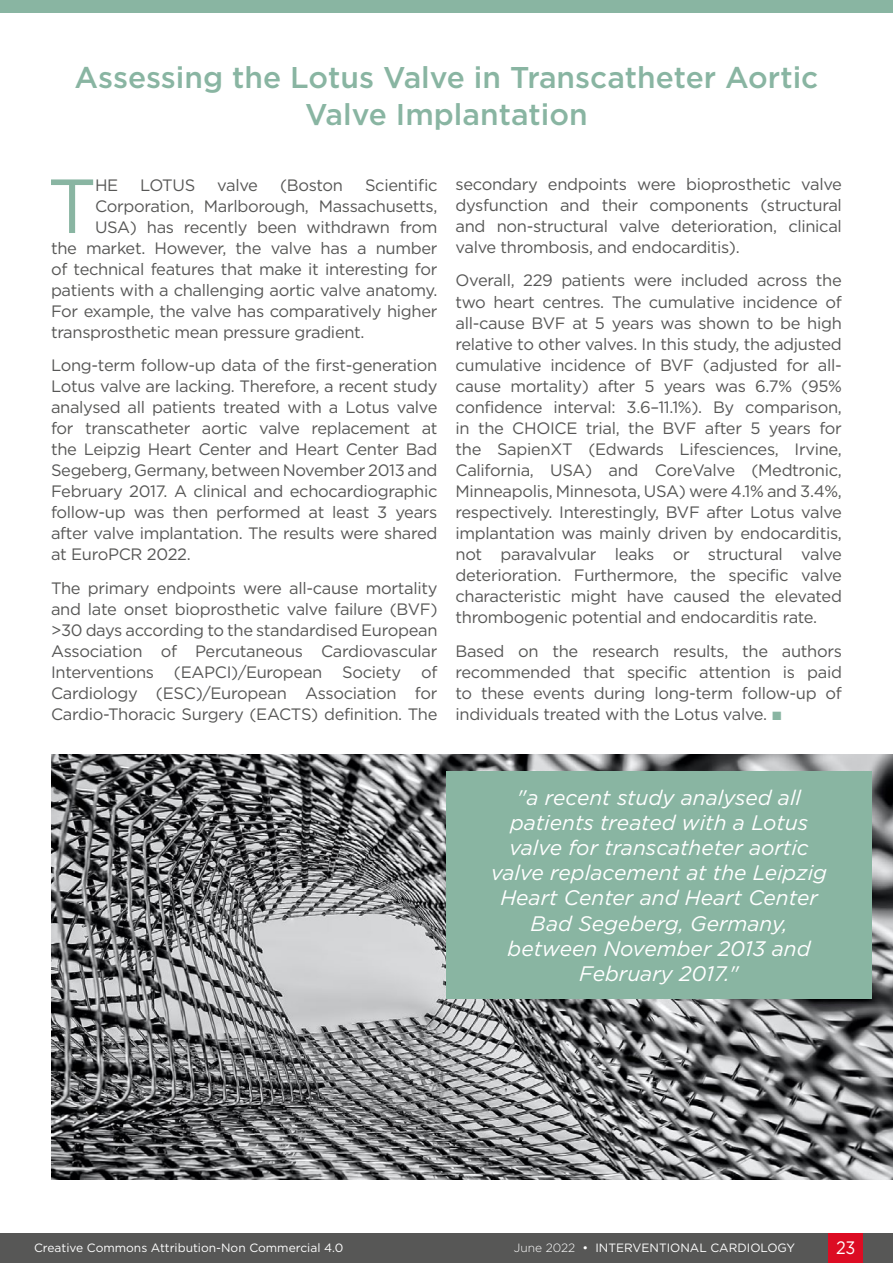
<style>
.page{position:relative;width:893px;height:1263px;background:#fff}
.page>*{position:absolute;margin:0;border:0;box-sizing:border-box;transform-origin:0 0}
.Body_Text__Justifica{font:76.5px "Gotham";color:#89b5a2}
.Story_Title_Heading{font:500 30px/37.5px "Gotham";color:#89b5a2;text-align:center}
.Body_Text_Quote{font:italic 21px/25.2px "Gotham";color:#fff;text-align:center}
.t1{font:18px "Gotham";color:#fff;scale:.9 1}
.Body_Text__Justifica-2{font:16.5px/21px "Gotham";letter-spacing:-.02em;color:#575756;text-align:justify}
.t2{font:12px "Gotham";color:#fff}
.s1{font-family:"Arial";font-size:18px;color:#89b5a2}
.s2{font-weight:300}
</style>
<div class="page">
<div style="left:0;top:1233px;width:893px;height:30px;background:#575756"></div>
<div style="left:829px;top:1233px;width:34px;height:30px;background:#dc0c23"></div>
<div style="left:0;top:0;width:893px;height:13px;background:#89b5a2"></div>
<img style="left:51px;top:755px;width:842px;height:424px">
<div style="left:446px;top:772px;width:426px;height:227px;background:#89b5a2"></div>
<p class="Story_Title_Heading" style="left:75px;top:58px;width:745px">Assessing the Lotus Valve in Transcatheter Aortic<br>Valve Implantation</p>
<p class="Body_Text__Justifica" style="left:48px;top:157px;width:51px">T</p>
<p class="Body_Text__Justifica-2" style="left:95px;top:174px;width:25px">HE</p>
<p class="Body_Text__Justifica-2" style="left:140px;top:174px;width:56px">LOTUS</p>
<p class="Body_Text__Justifica-2" style="left:217px;top:174px;width:42px">valve</p>
<p class="Body_Text__Justifica-2" style="left:280px;top:174px;width:65px">(Boston</p>
<p class="Body_Text__Justifica-2" style="left:365px;top:174px;width:74px">Scientific</p>
<p class="Body_Text__Justifica-2" style="left:95px;top:195px;width:344px">Corporation, Marlborough, Massachusetts,</p>
<p class="Body_Text__Justifica-2" style="left:95px;top:216px;width:344px">USA) has recently been withdrawn from</p>
<p class="Body_Text__Justifica-2" style="left:51px;top:237px;width:388px">the market. However, the valve has a number</p>
<p class="Body_Text__Justifica-2" style="left:51px;top:258px;width:388px">of technical features that make it interesting for</p>
<p class="Body_Text__Justifica-2" style="left:51px;top:279px;width:388px">patients with a challenging aortic valve anatomy.</p>
<p class="Body_Text__Justifica-2" style="left:51px;top:301px;width:388px">For example, the valve has comparatively higher</p>
<p class="Body_Text__Justifica-2" style="left:51px;top:322px;width:315px">transprosthetic mean pressure gradient.</p>
<p class="Body_Text__Justifica-2" style="left:51px;top:354px;width:388px">Long-term follow-up data of the first-generation Lotus valve are lacking. Therefore, a recent study analysed all patients treated with a Lotus valve for transcatheter aortic valve replacement at the Leipzig Heart Center and Heart Center Bad Segeberg, Germany, between November 2013 and February 2017. A clinical and echocardiographic follow-up was then performed at least 3 years after valve implantation. The results were shared at EuroPCR 2022.</p>
<p class="Body_Text__Justifica-2" style="left:51px;top:577px;width:388px">The primary endpoints were all-cause mortality and late onset bioprosthetic valve failure (BVF) &gt;30 days according to the standardised European Association of Percutaneous Cardiovascular Interventions (EAPCI)/European Society of Cardiology (ESC)/European Association for Cardio-Thoracic Surgery (EACTS) definition. The</p>
<p class="Body_Text__Justifica-2" style="left:455px;top:173px;width:388px">secondary endpoints were bioprosthetic valve dysfunction and their components (structural and non-structural valve deterioration, clinical valve thrombosis, and endocarditis).</p>
<p class="Body_Text__Justifica-2" style="left:455px;top:270px;width:388px">Overall, 229 patients were included across the two heart centres. The cumulative incidence of all-cause BVF at 5 years was shown to be high relative to other valves. In this study, the adjusted cumulative incidence of BVF (adjusted for all&shy;cause mortality) after 5 years was 6.7% (95% confidence interval: 3.6–11.1%). By comparison, in the CHOICE trial, the BVF after 5 years for the SapienXT (Edwards Lifesciences, Irvine, California, USA) and CoreValve (Medtronic, Minneapolis, Minnesota, USA) were 4.1% and 3.4%, respectively. Interestingly, BVF after Lotus valve implantation was mainly driven by endocarditis, not paravalvular leaks or structural valve deterioration. Furthermore, the specific valve characteristic might have caused the elevated thrombogenic potential and endocarditis rate.</p>
<p class="Body_Text__Justifica-2" style="left:455px;top:640px;width:388px">Based on the research results, the authors recommended that specific attention is paid to these events during long-term follow-up of individuals treated with the Lotus valve. <span class="s1">■</span></p>
<p class="Body_Text_Quote" style="left:491px;top:784px;width:337px">"a recent study analysed all patients treated with a Lotus valve for transcatheter aortic valve replacement at the Leipzig<br>Heart Center and Heart Center<br>Bad Segeberg, Germany, between November 2013 and<br>February 2017."</p>
<p class="t2" style="left:34px;top:1240px;width:311px">Creative Commons Attribution-Non Commercial 4.0</p>
<p class="t2" style="left:514px;top:1240px;width:283px"><span class="s2">June 2022</span> • INTERVENTIONAL CARDIOLOGY</p>
<p class="t1" style="left:836px;top:1236px;width:23px">23</p>
</div>
